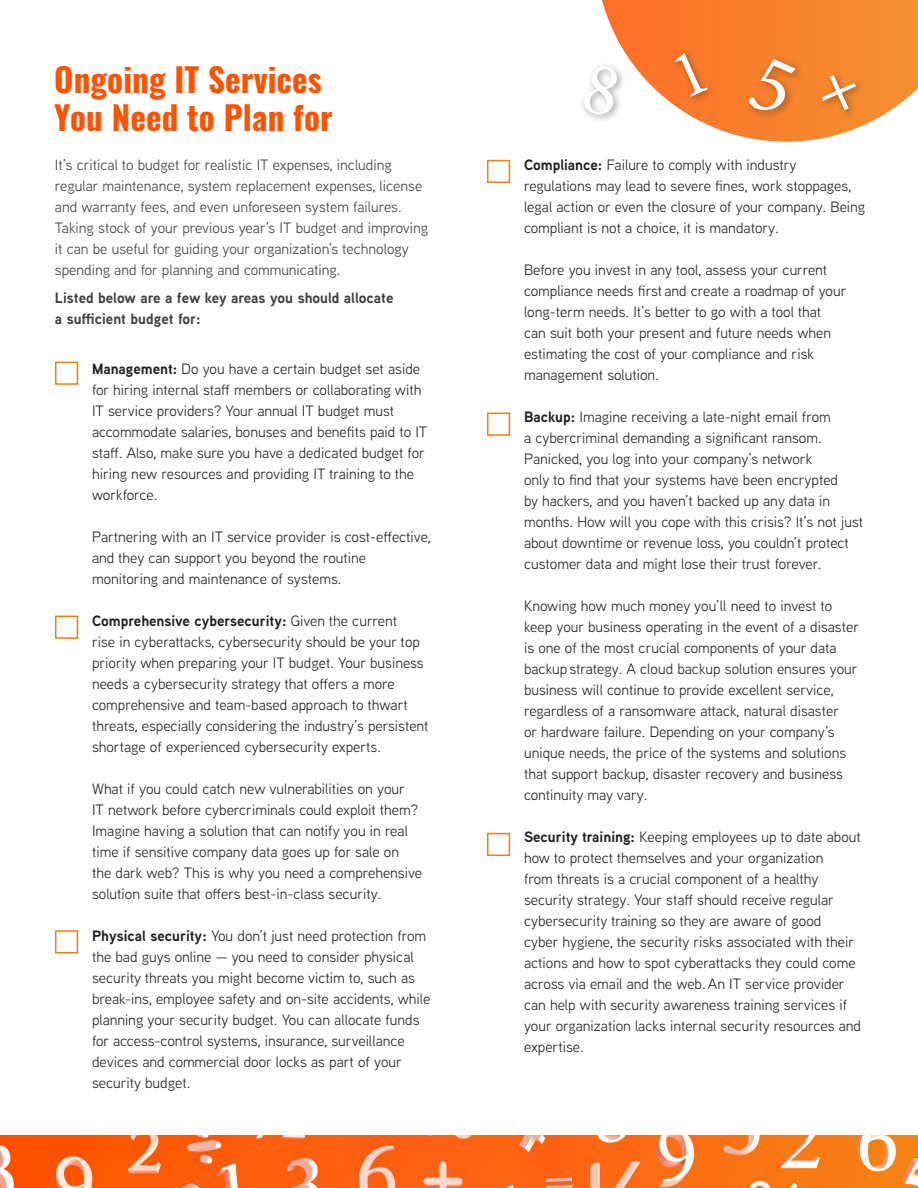
<style>
.page{position:relative;width:918px;height:1188px;background:#fff}
.page>*{position:absolute;margin:0;border:0;box-sizing:border-box;transform-origin:0 0}
.Body_Copy{font:700 33px/37.5px "Oswald";letter-spacing:.005em;color:#ff5301}
.Body_Copy-2{font:15px/21px "Aaux Next";color:#1f2020}
.Body_Copy-3{font:15px/21px "Aaux Next";color:#3e3e3f}
.Body_Copy-4{font:700 15px/21px "Aaux Next";color:#3e3e3f}
.s1{font-weight:700}
</style>
<div class="page">
<svg style="left:602px;top:0;width:316px;height:142px"></svg>
<div style="left:55px;top:362px;width:23px;height:23px;border:2px solid #f27f0c"></div>
<div style="left:55px;top:616px;width:23px;height:23px;border:2px solid #f27f0c"></div>
<div style="left:487px;top:413px;width:23px;height:23px;border:2px solid #f27f0c"></div>
<div style="left:55px;top:930px;width:23px;height:23px;border:2px solid #f27f0c"></div>
<div style="left:487px;top:833px;width:23px;height:23px;border:2px solid #f27f0c"></div>
<div style="left:487px;top:160px;width:23px;height:23px;border:2px solid #f27f0c"></div>
<img style="left:0;top:1135px;width:918px;height:53px">
<div style="left:671px;top:49px;width:45px;height:56px;background:#fa772a"></div>
<svg style="left:675px;top:53px;width:33px;height:44px"></svg>
<div style="left:744px;top:54px;width:61px;height:67px;background:#231f20;opacity:.35"></div>
<svg style="left:749px;top:59px;width:46px;height:51px"></svg>
<div style="left:817px;top:71px;width:48px;height:48px;background:#231f20;opacity:.35"></div>
<svg style="left:822px;top:75px;width:34px;height:35px"></svg>
<div style="left:579px;top:62px;width:47px;height:62px;background:#231f20;opacity:.35"></div>
<svg style="left:583px;top:65px;width:35px;height:50px"></svg>
<p class="Body_Copy" style="left:54px;top:63px;width:280px">Ongoing IT Services<br>You Need to Plan for</p>
<p class="Body_Copy-3" style="left:55px;top:154px;width:375px">It’s critical to budget for realistic IT expenses, including regular maintenance, system replacement expenses, license and warranty fees, and even unforeseen system failures.<br>Taking stock of your previous year’s IT budget and improving it can be useful for guiding your organization’s technology spending and for planning and communicating.</p>
<p class="Body_Copy-4" style="left:55px;top:287px;width:340px">Listed below are a few key areas you should allocate a sufficient budget for:</p>
<p class="Body_Copy-2" style="left:92px;top:357px;width:337px"><span class="s1">Management:</span> Do you have a certain budget set aside for hiring internal staff members or collaborating with IT service providers? Your annual IT budget must accommodate salaries, bonuses and benefits paid to IT staff. Also, make sure you have a dedicated budget for hiring new resources and providing IT training to the workforce.</p>
<p class="Body_Copy-2" style="left:92px;top:525px;width:340px">Partnering with an IT service provider is cost-effective, and they can support you beyond the routine monitoring and maintenance of systems.</p>
<p class="Body_Copy-2" style="left:92px;top:609px;width:338px"><span class="s1">Comprehensive cybersecurity:</span> Given the current<br>rise in cyberattacks, cybersecurity should be your top priority when preparing your IT budget. Your business needs a cybersecurity strategy that offers a more comprehensive and team-based approach to thwart threats, especially considering the industry’s persistent shortage of experienced cybersecurity experts.</p>
<p class="Body_Copy-2" style="left:92px;top:777px;width:332px">What if you could catch new vulnerabilities on your<br>IT network before cybercriminals could exploit them?<br>Imagine having a solution that can notify you in real time if sensitive company data goes up for sale on<br>the dark web? This is why you need a comprehensive solution suite that offers best-in-class security.</p>
<p class="Body_Copy-2" style="left:92px;top:924px;width:340px"><span class="s1">Physical security:</span> You don’t just need protection from the bad guys online — you need to consider physical security threats you might become victim to, such as break-ins, employee safety and on-site accidents, while planning your security budget. You can allocate funds for access-control systems, insurance, surveillance devices and commercial door locks as part of your security budget.</p>
<p class="Body_Copy-2" style="left:524px;top:154px;width:343px"><span class="s1">Compliance:</span> Failure to comply with industry regulations may lead to severe fines, work stoppages, legal action or even the closure of your company. Being compliant is not a choice, it is mandatory.</p>
<p class="Body_Copy-2" style="left:524px;top:259px;width:324px">Before you invest in any tool, assess your current compliance needs first and create a roadmap of your long-term needs. It’s better to go with a tool that can suit both your present and future needs when estimating the cost of your compliance and risk management solution.</p>
<p class="Body_Copy-2" style="left:524px;top:406px;width:341px"><span class="s1">Backup:</span> Imagine receiving a late-night email from<br>a cybercriminal demanding a significant ransom.<br>Panicked, you log into your company’s network<br>only to find that your systems have been encrypted<br>by hackers, and you haven’t backed up any data in months. How will you cope with this crisis? It’s not just about downtime or revenue loss, you couldn’t protect customer data and might lose their trust forever.</p>
<p class="Body_Copy-2" style="left:524px;top:595px;width:337px">Knowing how much money you’ll need to invest to keep your business operating in the event of a disaster is one of the most crucial components of your data backup strategy. A cloud backup solution ensures your business will continue to provide excellent service, regardless of a ransomware attack, natural disaster<br>or hardware failure. Depending on your company’s unique needs, the price of the systems and solutions that support backup, disaster recovery and business continuity may vary.</p>
<p class="Body_Copy-2" style="left:524px;top:826px;width:339px"><span class="s1">Security training:</span> Keeping employees up to date about how to protect themselves and your organization<br>from threats is a crucial component of a healthy security strategy. Your staff should receive regular cybersecurity training so they are aware of good<br>cyber hygiene, the security risks associated with their actions and how to spot cyberattacks they could come across via email and the web. An IT service provider can help with security awareness training services if your organization lacks internal security resources and expertise.</p>
</div>
